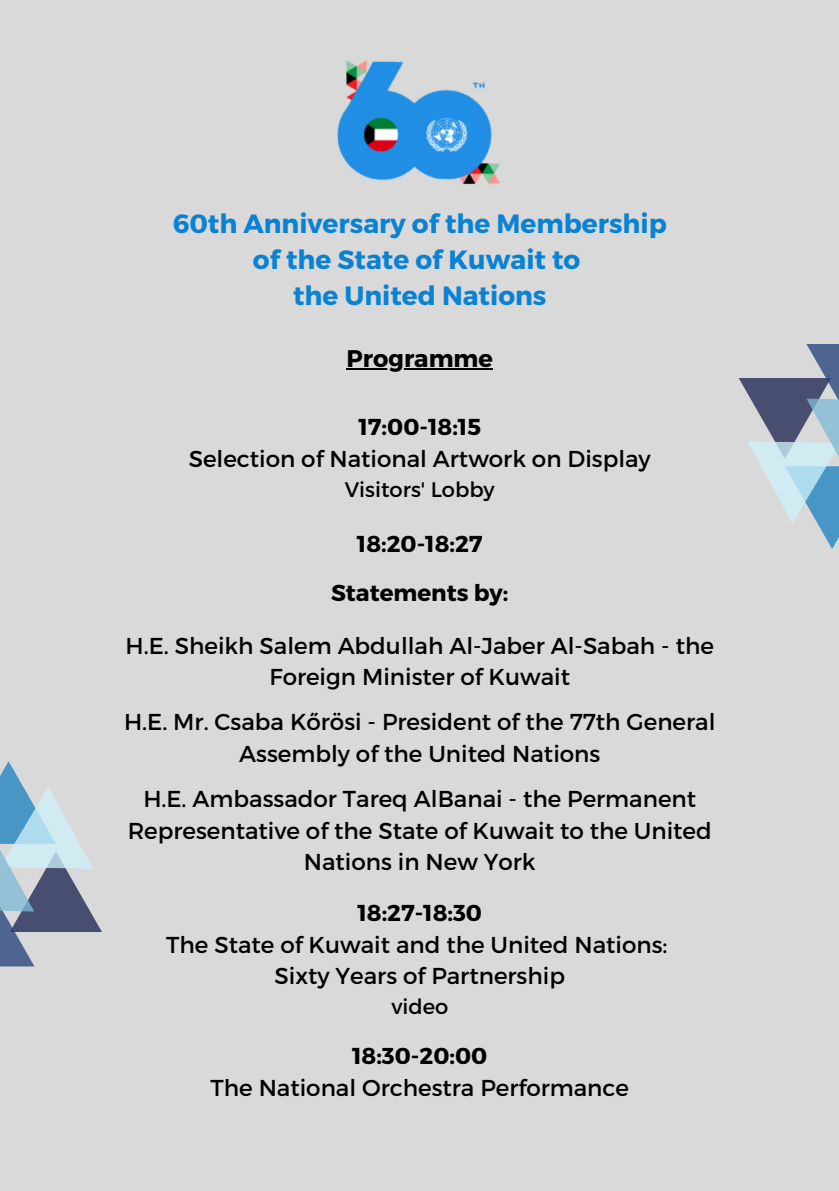
<style>
.page{position:relative;width:839px;height:1191px;background:#fff}
.page>*{position:absolute;margin:0;border:0;box-sizing:border-box;transform-origin:0 0}
.t1{font:700 26.4px/36px "Montserrat";color:#0a82d4;text-align:center}
.t2{font:700 24px "Montserrat";color:#000}
.t3{font:23px/31.6px "Montserrat";color:#000;text-align:center}
.t4{font:700 23px "Montserrat";color:#000}
.t5{font:21px "Montserrat";color:#000}
</style>
<div class="page">
<div style="left:0;top:0;width:838px;height:1191px;background:#d9d9d9"></div>
<svg style="left:0;top:761px;width:24px;height:26px"></svg>
<svg style="left:0;top:932px;width:34px;height:34px"></svg>
<svg style="left:0;top:787px;width:102px;height:145px"></svg>
<svg style="left:817px;top:523px;width:21px;height:26px"></svg>
<svg style="left:806px;top:344px;width:32px;height:34px"></svg>
<svg style="left:738px;top:378px;width:100px;height:145px"></svg>
<img style="left:337px;top:60px;width:163px;height:125px">
<hr style="left:346px;top:368px;width:147px;height:2px;background:#000">
<p class="t1" style="left:173px;top:204px;width:495px">60th Anniversary of the Membership of the State of Kuwait to</p>
<p class="t1" style="left:293px;top:276px;width:255px">the United Nations</p>
<p class="t2" style="left:346px;top:342px;width:148px">Programme</p>
<p class="t4" style="left:358px;top:412px;width:124px">17:00-18:15</p>
<p class="t3" style="left:189px;top:442px;width:463px">Selection of National Artwork on Display</p>
<p class="t5" style="left:345px;top:476px;width:151px">Visitors' Lobby</p>
<p class="t4" style="left:357px;top:529px;width:127px">18:20-18:27</p>
<p class="t4" style="left:331px;top:578px;width:179px">Statements by:</p>
<p class="t3" style="left:126px;top:628px;width:590px">H.E. Sheikh Salem Abdullah Al-Jaber Al-Sabah - the<br>Foreign Minister of Kuwait</p>
<p class="t3" style="left:124px;top:705px;width:593px">H.E. Mr. Csaba Kőrösi - President of the 77th General<br>Assembly of the United Nations</p>
<p class="t3" style="left:128px;top:782px;width:585px">H.E. Ambassador Tareq AlBanai - the Permanent<br>Representative of the State of Kuwait to the United<br>Nations in New York</p>
<p class="t4" style="left:357px;top:898px;width:126px">18:27-18:30</p>
<p class="t3" style="left:166px;top:928px;width:502px">The State of Kuwait and the United Nations:</p>
<p class="t3" style="left:274px;top:959px;width:292px">Sixty Years of Partnership</p>
<p class="t5" style="left:391px;top:993px;width:58px">video</p>
<p class="t4" style="left:352px;top:1041px;width:137px">18:30-20:00</p>
<p class="t3" style="left:210px;top:1071px;width:420px">The National Orchestra Performance</p>
</div>
